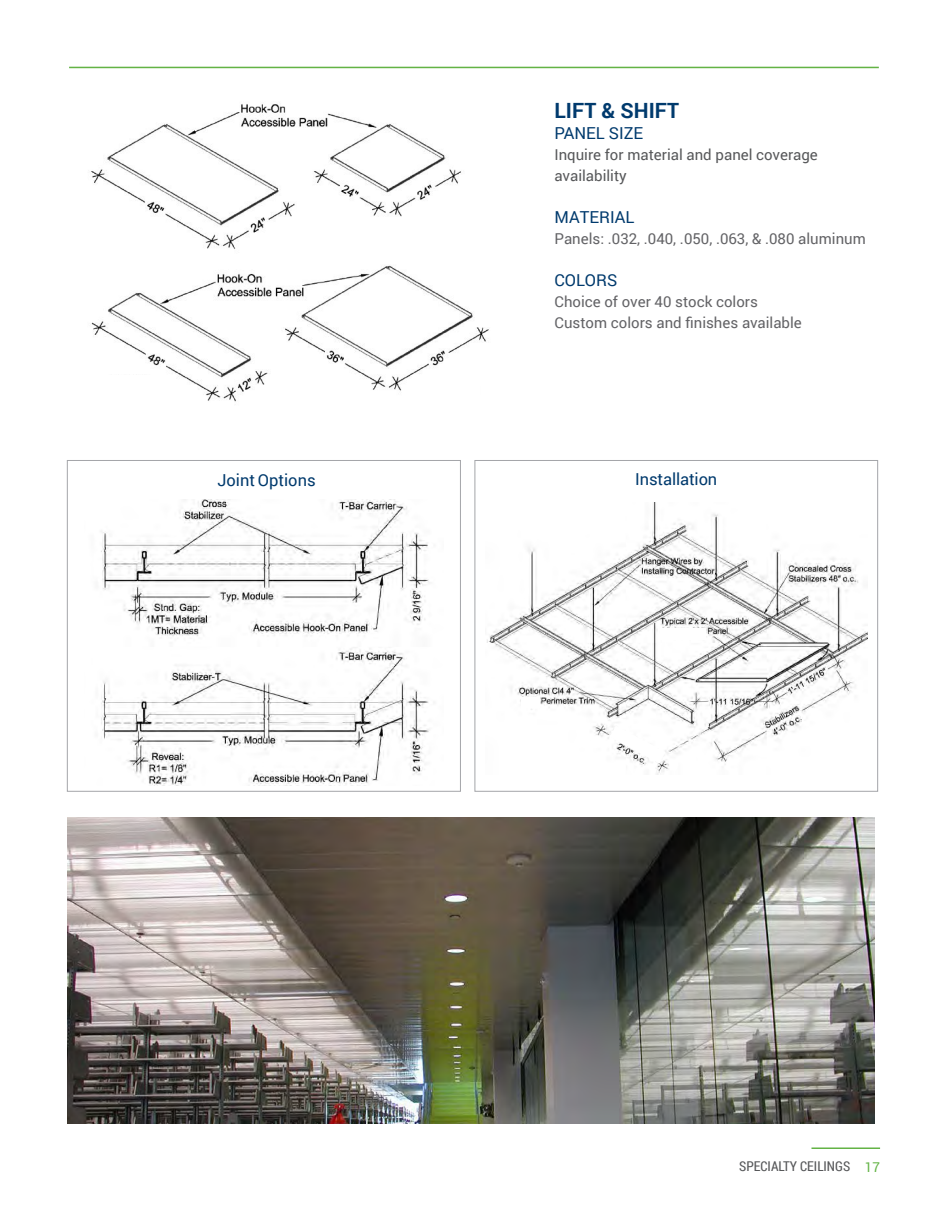
<style>
.page{position:relative;width:945px;height:1215px;background:#fff}
.page>*{position:absolute;margin:0;border:0;box-sizing:border-box;transform-origin:0 0}
.t1{font:700 21px "Roboto";color:#003a6d}
.t2{font:16.5px "Roboto";color:#003a6d}
.t3{font:15px/21px "Roboto";color:#636366}
.t4{font:15px/21px "Roboto";color:#57585a}
.t5{font:13.5px "Roboto Condensed";color:#57585a}
.t6{font:13.5px "Roboto";color:#63b345}
</style>
<div class="page">
<hr style="left:812px;top:1148px;width:68px;height:1px;background:#63b345">
<img style="left:67px;top:817px;width:808px;height:307px">
<div style="left:67px;top:460px;width:394px;height:332px;border:1px solid #a4a5a9"></div>
<img style="left:101px;top:500px;width:329px;height:285px">
<img style="left:91px;top:104px;width:398px;height:298px">
<div style="left:95px;top:110px;width:57px;height:15px;background:#fff"></div>
<div style="left:103px;top:376px;width:57px;height:15px;background:#fff"></div>
<div style="left:418px;top:118px;width:57px;height:15px;background:#fff"></div>
<div style="left:423px;top:383px;width:57px;height:16px;background:#fff"></div>
<img style="left:487px;top:503px;width:380px;height:272px">
<div style="left:475px;top:460px;width:403px;height:332px;border:1px solid #a4a5a9"></div>
<svg style="left:610px;top:726px;width:55px;height:38px"></svg>
<div style="left:660px;top:628px;width:46px;height:12px;background:#fff"></div>
<div style="left:521px;top:698px;width:18px;height:10px;background:#fff"></div>
<hr style="left:69px;top:67px;width:810px;height:1px;background:#63b345">
<p class="t1" style="left:555px;top:96px;width:126px">LIFT &amp; SHIFT</p>
<p class="t2" style="left:555px;top:121px;width:90px">PANEL SIZE</p>
<p class="t4" style="left:555px;top:143px;width:265px">Inquire for material and panel coverage availability</p>
<p class="t2" style="left:555px;top:205px;width:81px">MATERIAL</p>
<p class="t3" style="left:555px;top:227px;width:313px">Panels: .032, .040, .050, .063, &amp; .080 aluminum</p>
<p class="t2" style="left:555px;top:268px;width:64px">COLORS</p>
<p class="t3" style="left:555px;top:290px;width:249px">Choice of over 40 stock colors<br>Custom colors and finishes available</p>
<p class="t2" style="left:217px;top:468px;width:100px">Joint Options</p>
<p class="t2" style="left:635px;top:467px;width:84px">Installation</p>
<p class="t5" style="left:739px;top:1157px;width:113px">SPECIALTY CEILINGS</p>
<p class="t6" style="left:865px;top:1158px;width:17px">17</p>
</div>
